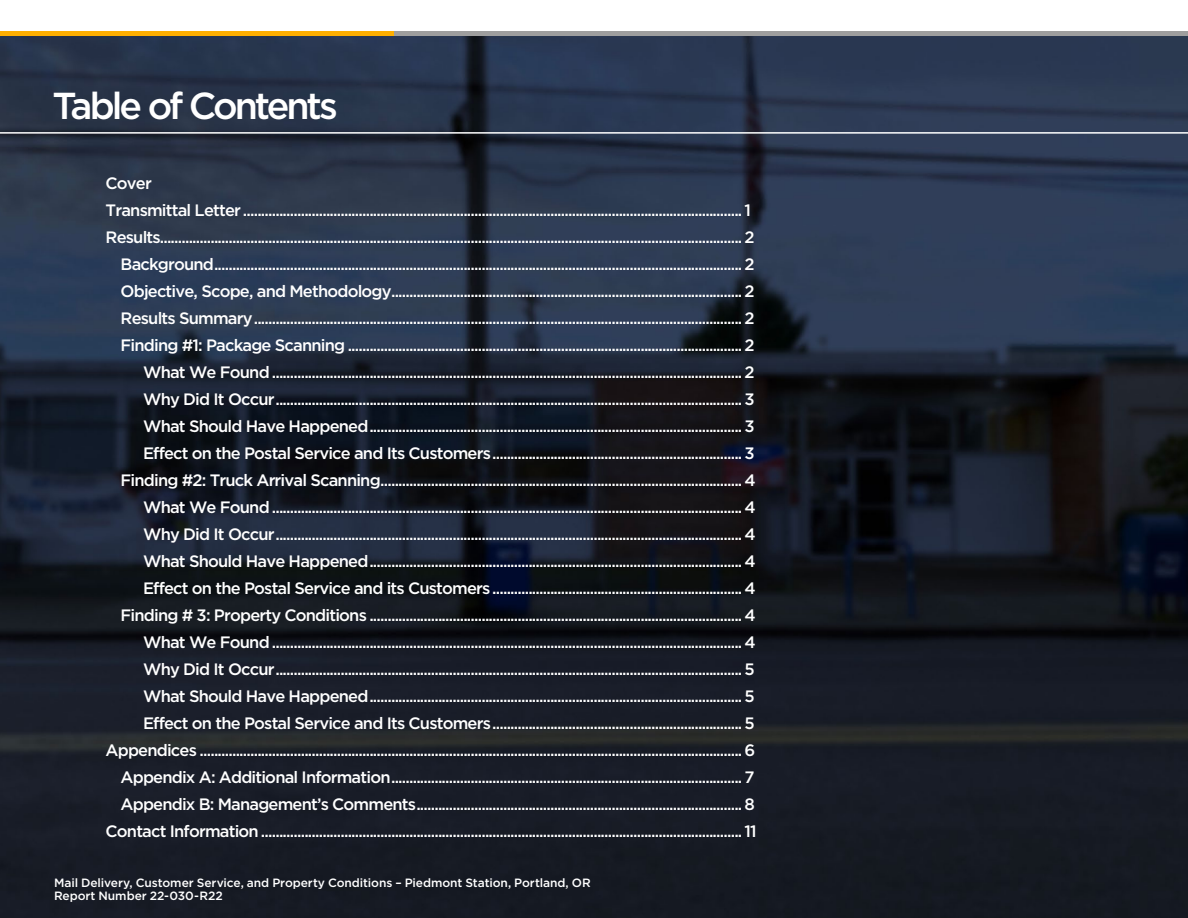
<style>
.page{position:relative;width:1188px;height:918px;background:#fff}
.page>*{position:absolute;margin:0;border:0;box-sizing:border-box;transform-origin:0 0}
.t1{font:500 37.5px "Gotham";letter-spacing:-.085em;color:#fff}
.t2{font:500 16.5px "Gotham";letter-spacing:-.05em;color:#fff}
.t3{font:500 12px/13.5px "Gotham";letter-spacing:-.005em;color:#fff}
</style>
<div class="page">
<img style="left:0;top:31px;width:1188px;height:887px">
<hr style="left:0;top:132px;width:1188px;height:2px;background:#fff">
<hr style="left:0;top:32px;width:1188px;height:4px;background:#9e9e9e">
<hr style="left:0;top:32px;width:394px;height:4px;background:#ffaf00">
<h1 class="t1" style="left:52px;top:84px;width:287px">Table of Contents</h1>
<p class="t2" style="left:106px;top:174px;width:48px">Cover</p>
<p class="t2" style="left:106px;top:201px;width:647px">Transmittal Letter .......................................................................................................................................... 1</p>
<p class="t2" style="left:106px;top:228px;width:651px">Results................................................................................................................................................................. 2</p>
<p class="t2" style="left:121px;top:255px;width:636px">Background.................................................................................................................................................. 2</p>
<p class="t2" style="left:121px;top:282px;width:636px">Objective, Scope, and Methodology................................................................................................. 2</p>
<p class="t2" style="left:121px;top:309px;width:636px">Results Summary....................................................................................................................................... 2</p>
<p class="t2" style="left:121px;top:336px;width:636px">Finding #1: Package Scanning ............................................................................................................. 2</p>
<p class="t2" style="left:143px;top:363px;width:613px">What We Found .................................................................................................................................. 2</p>
<p class="t2" style="left:143px;top:390px;width:613px">Why Did It Occur................................................................................................................................. 3</p>
<p class="t2" style="left:143px;top:417px;width:613px">What Should Have Happened....................................................................................................... 3</p>
<p class="t2" style="left:143px;top:444px;width:613px">Effect on the Postal Service and Its Customers..................................................................... 3</p>
<p class="t2" style="left:121px;top:471px;width:637px">Finding #2: Truck Arrival Scanning.................................................................................................... 4</p>
<p class="t2" style="left:143px;top:498px;width:614px">What We Found .................................................................................................................................. 4</p>
<p class="t2" style="left:143px;top:525px;width:614px">Why Did It Occur................................................................................................................................. 4</p>
<p class="t2" style="left:143px;top:552px;width:614px">What Should Have Happened....................................................................................................... 4</p>
<p class="t2" style="left:143px;top:579px;width:614px">Effect on the Postal Service and its Customers ..................................................................... 4</p>
<p class="t2" style="left:121px;top:606px;width:637px">Finding # 3: Property Conditions ....................................................................................................... 4</p>
<p class="t2" style="left:143px;top:633px;width:614px">What We Found .................................................................................................................................. 4</p>
<p class="t2" style="left:143px;top:660px;width:613px">Why Did It Occur................................................................................................................................. 5</p>
<p class="t2" style="left:143px;top:687px;width:613px">What Should Have Happened....................................................................................................... 5</p>
<p class="t2" style="left:143px;top:714px;width:613px">Effect on the Postal Service and Its Customers..................................................................... 5</p>
<p class="t2" style="left:106px;top:741px;width:651px">Appendices ...................................................................................................................................................... 6</p>
<p class="t2" style="left:121px;top:768px;width:636px">Appendix A: Additional Information................................................................................................. 7</p>
<p class="t2" style="left:121px;top:795px;width:636px">Appendix B: Management’s Comments.......................................................................................... 8</p>
<p class="t2" style="left:106px;top:822px;width:653px">Contact Information ..................................................................................................................................... 11</p>
<p class="t3" style="left:54px;top:875px;width:538px">Mail Delivery, Customer Service, and Property Conditions – Piedmont Station, Portland, OR<br>Report Number 22-030-R22</p>
</div>
